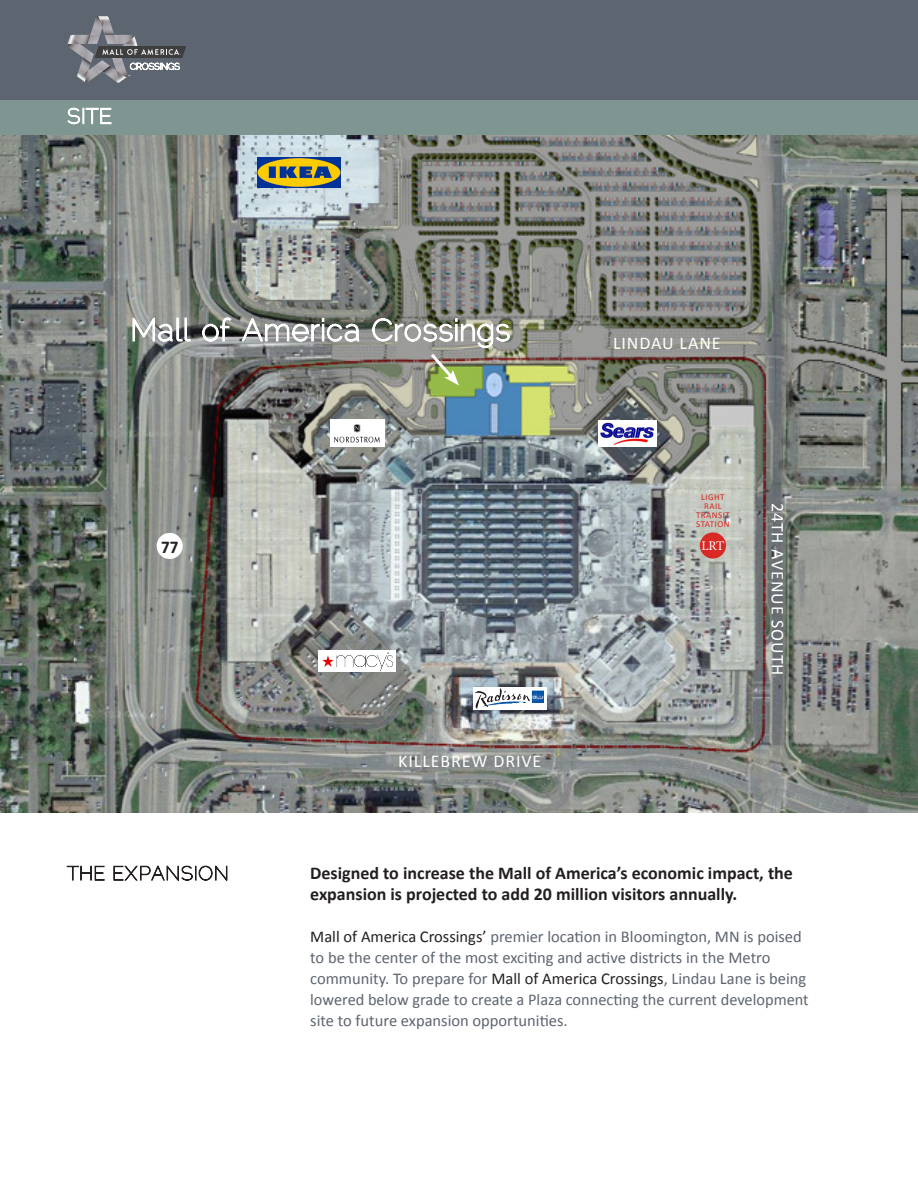
<style>
.page{position:relative;width:918px;height:1188px;background:#fff}
.page>*{position:absolute;margin:0;border:0;box-sizing:border-box;transform-origin:0 0}
.t1{font:700 18px/21px "Calibri";color:#231f20}
.t2{font:18px "Calibri";letter-spacing:.05em;color:#fff}
.t3{font:700 18px "Calibri";color:#231f20;scale:.95 1}
.t4{font:16.5px/21px "Calibri";color:#5d6570}
.t5{font:13.2px "Minion Pro";color:#fff}
.t6{font:9px "Calibri";letter-spacing:.05em;color:#d82924}
.s1{color:#231f20}
</style>
<div class="page">
<img style="left:0;top:135px;width:918px;height:677px">
<svg style="left:66px;top:865px;width:39px;height:16px"></svg>
<svg style="left:113px;top:865px;width:115px;height:16px"></svg>
<div style="left:0;top:99px;width:918px;height:36px;background:#7f9592"></div>
<svg style="left:67px;top:107px;width:45px;height:18px"></svg>
<div style="left:0;top:0;width:918px;height:99px;background:#5d6570"></div>
<svg style="left:67px;top:16px;width:119px;height:67px"></svg>
<svg style="left:131px;top:313px;width:61px;height:30px"></svg>
<svg style="left:201px;top:316px;width:31px;height:27px"></svg>
<svg style="left:240px;top:315px;width:120px;height:28px"></svg>
<img style="left:371px;top:317px;width:140px;height:69px">
<img style="left:257px;top:157px;width:83px;height:30px">
<div style="left:700px;top:532px;width:26px;height:27px;background:#d82924;border-radius:50%"></div>
<div style="left:157px;top:533px;width:26px;height:26px;background:#fff;border-radius:50%"></div>
<div style="left:319px;top:651px;width:77px;height:21px;background:#fff"></div>
<img style="left:322px;top:652px;width:71px;height:19px">
<svg style="left:473px;top:687px;width:73px;height:23px"></svg>
<img style="left:475px;top:688px;width:68px;height:21px">
<div style="left:330px;top:419px;width:55px;height:28px;background:#fff"></div>
<img style="left:334px;top:424px;width:46px;height:19px">
<div style="left:598px;top:420px;width:58px;height:27px;background:#fff"></div>
<img style="left:600px;top:422px;width:54px;height:23px">
<p class="t3" style="left:161px;top:536px;width:20px">77</p>
<p class="t2" style="left:398px;top:750px;width:145px">KILLEBREW DRIVE</p>
<p class="t2" style="left:613px;top:332px;width:109px">LINDAU LANE</p>
<p class="t6" style="left:701px;top:491px;width:25px">LIGHT</p>
<p class="t6" style="left:704px;top:500px;width:19px">RAIL</p>
<p class="t6" style="left:696px;top:509px;width:35px">TRANSIT</p>
<p class="t6" style="left:696px;top:518px;width:35px">STATION</p>
<p class="t5" style="left:701px;top:537px;width:25px">LRT</p>
<p class="t2" style="left:789px;top:503px;width:175px;rotate:90deg">24TH AVENUE SOUTH</p>
<p class="t1" style="left:310px;top:862px;width:484px">Designed to increase the Mall of America’s economic impact, the expansion is projected to add 20 million visitors annually.</p>
<p class="t4" style="left:310px;top:925px;width:493px"><span class="s1">Mall of America Crossings’</span> premier location in Bloomington, MN is poised to be the center of the most exciting and active districts in the Metro</p>
<p class="t4" style="left:310px;top:967px;width:500px">community. To prepare for <span class="s1">Mall of America Crossings</span>, Lindau Lane is being lowered below grade to create a Plaza connecting the current development</p>
<p class="t4" style="left:310px;top:1009px;width:259px">site to future expansion opportunities.</p>
</div>
